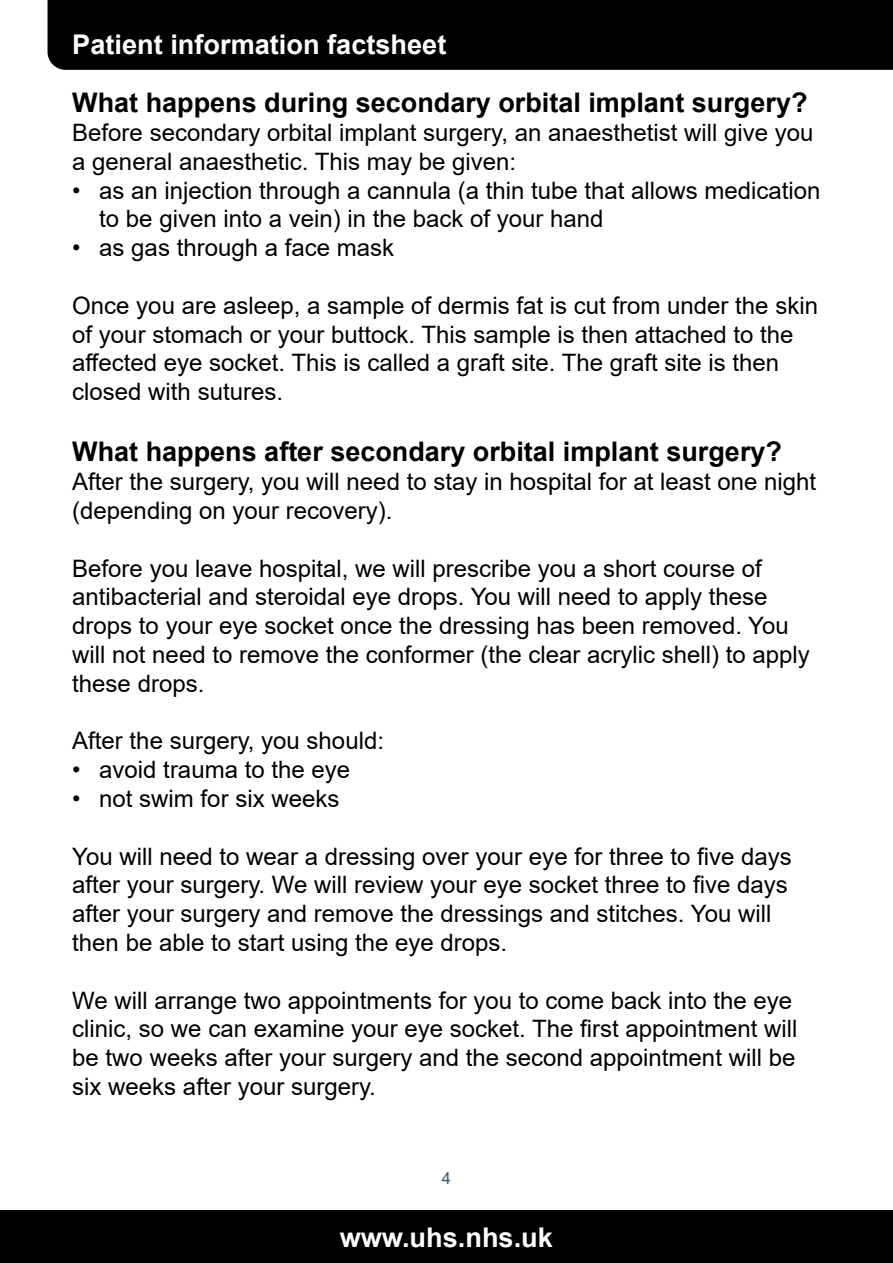
<style>
.page{position:relative;width:893px;height:1263px;background:#fff}
.page>*{position:absolute;margin:0;border:0;box-sizing:border-box;transform-origin:0 0}
.t1{font:700 27.15px "Arial";color:#fff}
.t2{font:700 27px "Arial";color:#000}
.t3{font:24px/28.8px "Arial";color:#000}
.t4{font:16.5px "Arial";color:#3d5567}
</style>
<div class="page">
<div style="left:0;top:1210px;width:893px;height:53px;background:#000"></div>
<div style="left:48px;top:0;width:845px;height:70px;background:#000"></div>
<p class="t1" style="left:72px;top:25px;width:376px">Patient information factsheet</p>
<p class="t2" style="left:72px;top:84px;width:737px">What happens during secondary orbital implant surgery?</p>
<p class="t3" style="left:72px;top:118px;width:743px">Before secondary orbital implant surgery, an anaesthetist will give you a general anaesthetic. This may be given:</p>
<p class="t3" style="left:99px;top:176px;width:723px;text-indent:-27px">• as an injection through a cannula (a thin tube that allows medication to be given into a vein) in the back of your hand</p>
<p class="t3" style="left:72px;top:233px;width:323px">• as gas through a face mask</p>
<p class="t3" style="left:72px;top:291px;width:747px">Once you are asleep, a sample of dermis fat is cut from under the skin of your stomach or your buttock. This sample is then attached to the affected eye socket. This is called a graft site. The graft site is then closed with sutures.</p>
<p class="t2" style="left:72px;top:433px;width:711px">What happens after secondary orbital implant surgery?</p>
<p class="t3" style="left:72px;top:467px;width:745px">After the surgery, you will need to stay in hospital for at least one night (depending on your recovery).</p>
<p class="t3" style="left:72px;top:554px;width:739px">Before you leave hospital, we will prescribe you a short course of antibacterial and steroidal eye drops. You will need to apply these drops to your eye socket once the dressing has been removed. You will not need to remove the conformer (the clear acrylic shell) to apply these drops.</p>
<p class="t3" style="left:72px;top:726px;width:313px">After the surgery, you should:</p>
<p class="t3" style="left:72px;top:755px;width:279px">• avoid trauma to the eye</p>
<p class="t3" style="left:72px;top:784px;width:269px">• not swim for six weeks</p>
<p class="t3" style="left:72px;top:842px;width:721px">You will need to wear a dressing over your eye for three to five days after your surgery. We will review your eye socket three to five days after your surgery and remove the dressings and stitches. You will then be able to start using the eye drops.</p>
<p class="t3" style="left:72px;top:986px;width:727px">We will arrange two appointments for you to come back into the eye clinic, so we can examine your eye socket. The first appointment will be two weeks after your surgery and the second appointment will be six weeks after your surgery.</p>
<p class="t4" style="left:442px;top:1166px;width:11px">4</p>
<p class="t1" style="left:340px;top:1218px;width:215px">www.uhs.nhs.uk</p>
</div>
